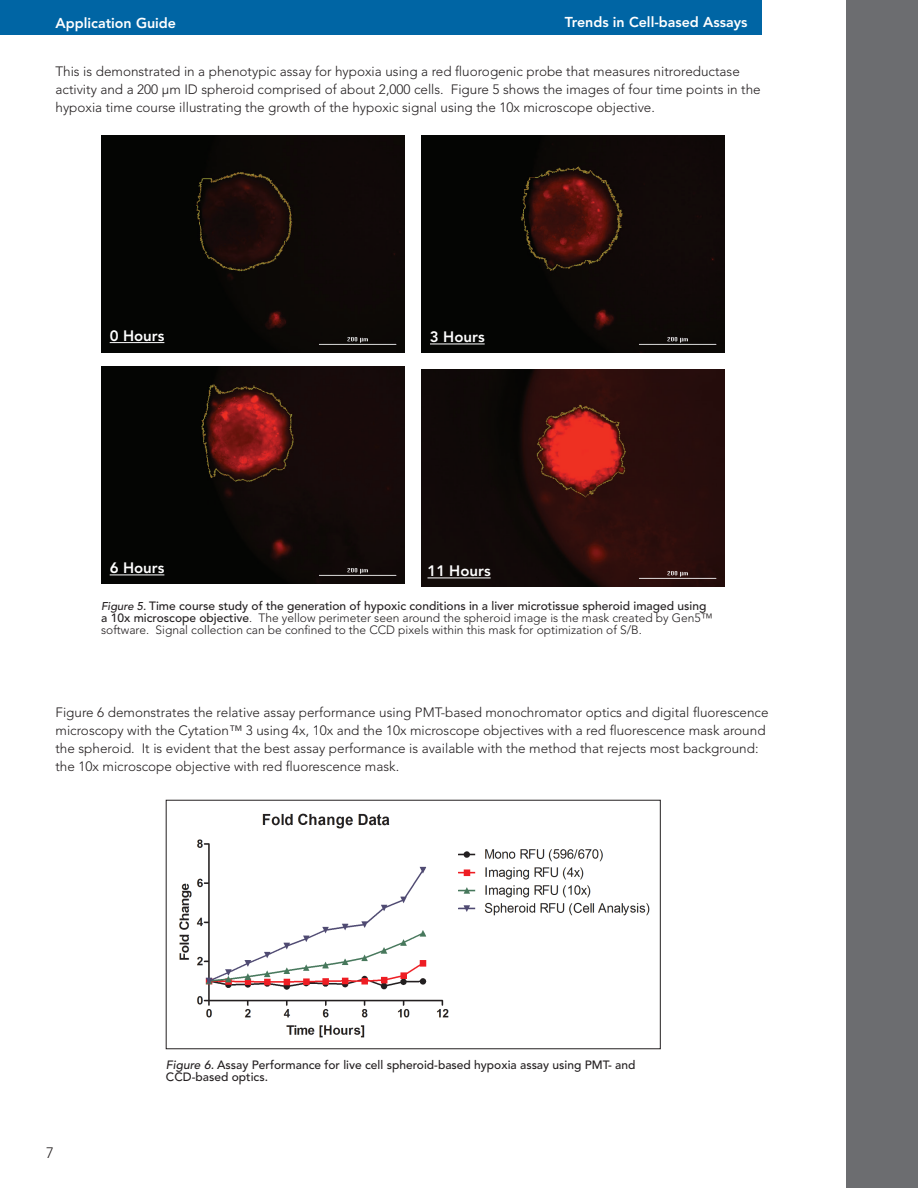
<style>
.page{position:relative;width:918px;height:1188px;background:#fff}
.page>*{position:absolute;margin:0;border:0;box-sizing:border-box;transform-origin:0 0}
.t1{font:800 15px "Avenir LT Std";color:#fff}
.t2{font:300 15px "Avenir LT Std";color:#231f20}
.t3{font:800 14.25px "Avenir LT Std";color:#fff}
.t4{font:300 13.5px/18px "Avenir LT Std";color:#231f20}
.t5{font:300 12px/12px "Avenir LT Std";color:#231f20}
.t6{font:500 12px/12px "Avenir LT Std";color:#231f20}
.s1{font-weight:500;font-style:italic;font-size:11.25px}
.s2{font-weight:500}
.s3{font-style:italic}
</style>
<div class="page">
<div style="left:847px;top:0;width:71px;height:1188px;background:#6c6d70"></div>
<div style="left:0;top:0;width:762px;height:34px;background:#0065a4"></div>
<img style="left:101px;top:136px;width:303px;height:217px">
<img style="left:421px;top:136px;width:303px;height:217px">
<img style="left:101px;top:367px;width:303px;height:217px">
<img style="left:421px;top:370px;width:303px;height:217px">
<hr style="left:110px;top:342px;width:54px;height:1px;background:#fff">
<hr style="left:430px;top:344px;width:55px;height:1px;background:#fff">
<hr style="left:110px;top:575px;width:54px;height:1px;background:#fff">
<hr style="left:427px;top:578px;width:64px;height:1px;background:#fff">
<img style="left:179px;top:813px;width:471px;height:225px">
<div style="left:166px;top:800px;width:495px;height:249px;border:1px solid #231f20"></div>
<p class="t3" style="left:56px;top:15px;width:122px">Application Guide</p>
<p class="t3" style="left:565px;top:14px;width:184px">Trends in Cell-based Assays</p>
<p class="t4" style="left:56px;top:63px;width:707px">This is demonstrated in a phenotypic assay for hypoxia using a red fluorogenic probe that measures nitroreductase activity and a 200 µm ID spheroid comprised of about 2,000 cells. Figure 5 shows the images of four time points in the hypoxia time course illustrating the growth of the hypoxic signal using the 10x microscope objective.</p>
<p class="t1" style="left:110px;top:327px;width:56px">0 Hours</p>
<p class="t1" style="left:430px;top:328px;width:56px">3 Hours</p>
<p class="t1" style="left:110px;top:559px;width:56px">6 Hours</p>
<p class="t1" style="left:427px;top:562px;width:65px">11 Hours</p>
<p class="t5" style="left:101px;top:599px;width:613px"><span class="s1">Figure 5.</span> <span class="s2">Time course study of the generation of hypoxic conditions in a liver microtissue spheroid imaged using a 10x microscope objective</span>. The yellow perimeter seen around the spheroid image is the mask created by Gen5™ software. Signal collection can be confined to the CCD pixels within this mask for optimization of S/B.</p>
<p class="t4" style="left:56px;top:703px;width:715px">Figure 6 demonstrates the relative assay performance using PMT-based monochromator optics and digital fluorescence microscopy with the Cytation™ 3 using 4x, 10x and the 10x microscope objectives with a red fluorescence mask around the spheroid. It is evident that the best assay performance is available with the method that rejects most background: the 10x microscope objective with red fluorescence mask.</p>
<p class="t2" style="left:46px;top:1144px;width:9px">7</p>
<p class="t6" style="left:166px;top:1059px;width:471px"><span class="s3">Figure 6.</span> Assay Performance for live cell spheroid-based hypoxia assay using PMT- and<br>CCD-based optics.</p>
</div>
